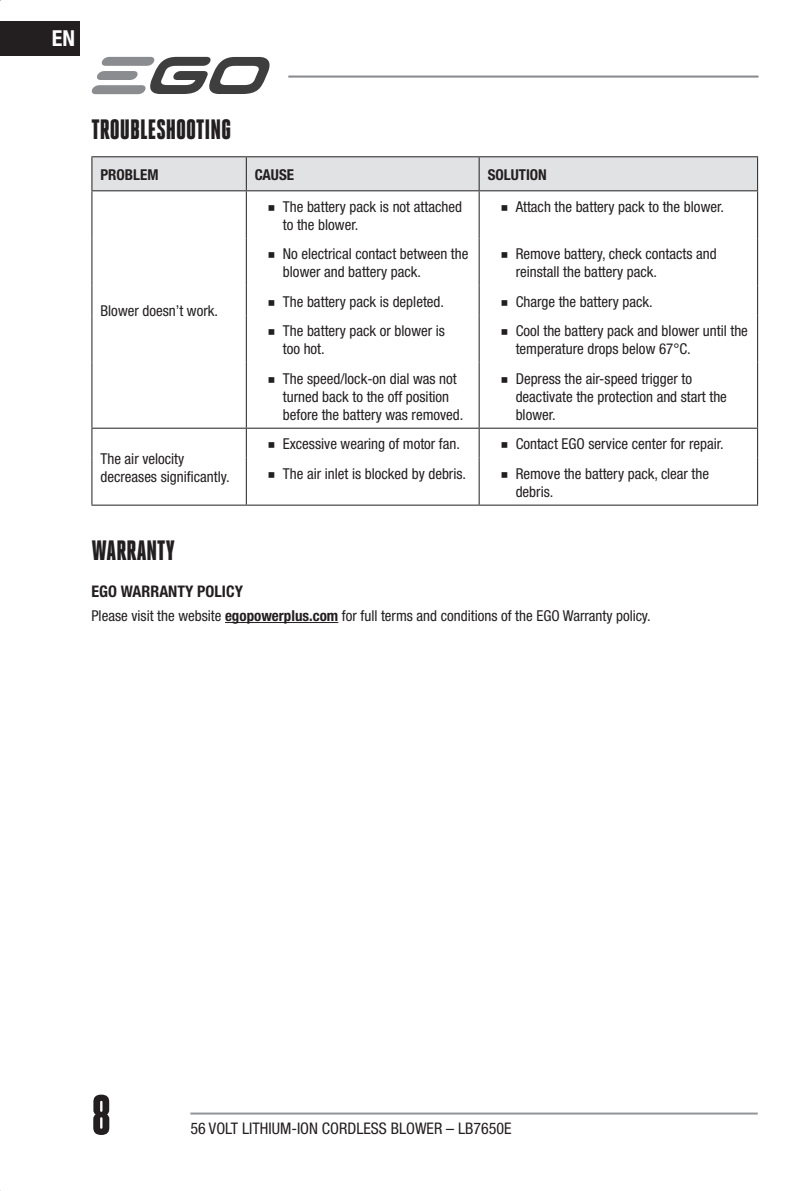
<style>
.page{position:relative;width:809px;height:1191px;background:#fff}
.page>*{position:absolute;margin:0;border:0;box-sizing:border-box;transform-origin:0 0}
.t1{font:900 56px "Heroic Condensed";color:#231f20}
.t2{font:900 28px "Heroic Condensed";color:#231f20}
.t3{font:700 condensed 22px "Helvetica Neue LT Std";color:#fff}
.t4{font:condensed 16px "Helvetica Neue LT Std";color:#231f20}
.t5{font:700 condensed 16px "Helvetica Neue LT Std";color:#231f20}
.t6{font:condensed 15px/18px "Helvetica Neue LT Std";color:#231f20}
.t7{font:700 condensed 15px "Helvetica Neue LT Std";color:#231f20}
.s1{font-weight:700}
</style>
<div class="page">
<hr style="left:190px;top:1112px;width:567px;height:2px;background:#939598">
<hr style="left:289px;top:75px;width:468px;height:3px;background:#8a8c8f">
<svg style="left:91px;top:57px;width:179px;height:37px"></svg>
<div style="left:0;top:21px;width:80px;height:34px;background:#231f20"></div>
<hr style="left:225px;top:622px;width:113px;height:1px;background:#231f20">
<div style="left:92px;top:157px;width:664px;height:33px;background:#e1e2e4"></div>
<hr style="left:91px;top:156px;width:155px;height:1px;background:#231f20">
<hr style="left:91px;top:157px;width:1px;height:33px;background:#231f20">
<hr style="left:246px;top:156px;width:233px;height:1px;background:#231f20">
<hr style="left:246px;top:157px;width:1px;height:33px;background:#231f20">
<hr style="left:479px;top:156px;width:278px;height:1px;background:#231f20">
<hr style="left:478px;top:157px;width:1px;height:33px;background:#231f20">
<hr style="left:756px;top:157px;width:1px;height:33px;background:#231f20">
<hr style="left:91px;top:190px;width:155px;height:1px;background:#231f20">
<hr style="left:91px;top:191px;width:1px;height:47px;background:#231f20">
<hr style="left:246px;top:190px;width:233px;height:1px;background:#231f20">
<hr style="left:479px;top:190px;width:278px;height:1px;background:#231f20">
<hr style="left:91px;top:238px;width:1px;height:48px;background:#231f20">
<svg style="left:91px;top:286px;width:1px;height:29px"></svg>
<hr style="left:91px;top:315px;width:1px;height:48px;background:#231f20">
<hr style="left:91px;top:363px;width:1px;height:65px;background:#231f20">
<hr style="left:91px;top:428px;width:155px;height:1px;background:#231f20">
<svg style="left:91px;top:429px;width:1px;height:29px"></svg>
<hr style="left:91px;top:458px;width:1px;height:46px;background:#231f20">
<hr style="left:91px;top:504px;width:155px;height:1px;background:#231f20">
<hr style="left:246px;top:191px;width:1px;height:47px;background:#231f20">
<hr style="left:478px;top:191px;width:1px;height:47px;background:#231f20">
<hr style="left:756px;top:191px;width:1px;height:47px;background:#231f20">
<hr style="left:246px;top:238px;width:1px;height:48px;background:#231f20">
<hr style="left:478px;top:238px;width:1px;height:48px;background:#231f20">
<hr style="left:756px;top:238px;width:1px;height:48px;background:#231f20">
<svg style="left:246px;top:286px;width:1px;height:29px"></svg>
<svg style="left:478px;top:286px;width:1px;height:29px"></svg>
<hr style="left:246px;top:315px;width:1px;height:48px;background:#231f20">
<hr style="left:478px;top:315px;width:1px;height:48px;background:#231f20">
<hr style="left:756px;top:315px;width:1px;height:48px;background:#231f20">
<hr style="left:246px;top:363px;width:1px;height:65px;background:#231f20">
<hr style="left:478px;top:363px;width:1px;height:65px;background:#231f20">
<hr style="left:756px;top:363px;width:1px;height:65px;background:#231f20">
<hr style="left:246px;top:428px;width:233px;height:1px;background:#231f20">
<svg style="left:246px;top:429px;width:1px;height:29px"></svg>
<hr style="left:479px;top:428px;width:278px;height:1px;background:#231f20">
<svg style="left:478px;top:429px;width:1px;height:29px"></svg>
<hr style="left:246px;top:458px;width:1px;height:46px;background:#231f20">
<hr style="left:478px;top:458px;width:1px;height:46px;background:#231f20">
<hr style="left:756px;top:458px;width:1px;height:46px;background:#231f20">
<hr style="left:246px;top:504px;width:233px;height:1px;background:#231f20">
<hr style="left:479px;top:504px;width:278px;height:1px;background:#231f20">
<h3 class="t3" style="left:52px;top:25px;width:25px">EN</h3>
<h2 class="t2" style="left:91px;top:114px;width:141px">TROUBLESHOOTING</h2>
<p class="t7" style="left:100px;top:166px;width:60px">PROBLEM</p>
<p class="t7" style="left:255px;top:166px;width:41px">CAUSE</p>
<p class="t7" style="left:487px;top:166px;width:61px">SOLUTION</p>
<p class="t6" style="left:100px;top:301px;width:119px">Blower doesn’t work.</p>
<p class="t6" style="left:100px;top:449px;width:131px">The air velocity decreases significantly.</p>
<p class="t6" style="left:283px;top:197px;width:181px;text-indent:-17px">◾ The battery pack is not attached to the blower.</p>
<p class="t6" style="left:499px;top:197px;width:226px">◾ Attach the battery pack to the blower.</p>
<p class="t6" style="left:283px;top:245px;width:187px;text-indent:-17px">◾ No electrical contact between the blower and battery pack.</p>
<p class="t6" style="left:515px;top:245px;width:202px;text-indent:-17px">◾ Remove battery, check contacts and reinstall the battery pack.</p>
<p class="t6" style="left:266px;top:292px;width:179px">◾ The battery pack is depleted.</p>
<p class="t6" style="left:499px;top:292px;width:155px">◾ Charge the battery pack.</p>
<p class="t6" style="left:283px;top:322px;width:164px;text-indent:-17px">◾ The battery pack or blower is too hot.</p>
<p class="t6" style="left:515px;top:322px;width:234px;text-indent:-17px">◾ Cool the battery pack and blower until the temperature drops below 67°C.</p>
<p class="t6" style="left:283px;top:369px;width:182px;text-indent:-17px">◾ The speed/lock-on dial was not turned back to the off position before the battery was removed.</p>
<p class="t6" style="left:515px;top:369px;width:213px;text-indent:-17px">◾ Depress the air-speed trigger to deactivate the protection and start the blower.</p>
<p class="t6" style="left:266px;top:435px;width:195px">◾ Excessive wearing of motor fan.</p>
<p class="t6" style="left:499px;top:435px;width:226px">◾ Contact EGO service center for repair.</p>
<p class="t6" style="left:266px;top:464px;width:201px">◾ The air inlet is blocked by debris.</p>
<p class="t6" style="left:515px;top:464px;width:195px;text-indent:-17px">◾ Remove the battery pack, clear the debris.</p>
<h2 class="t2" style="left:91px;top:535px;width:85px">WARRANTY</h2>
<p class="t5" style="left:91px;top:582px;width:153px">EGO WARRANTY POLICY</p>
<p class="t6" style="left:91px;top:606px;width:560px">Please visit the website <span class="s1">egopowerplus.com</span> for full terms and conditions of the EGO Warranty policy.</p>
<h1 class="t1" style="left:91px;top:1084px;width:22px">8</h1>
<p class="t4" style="left:190px;top:1119px;width:323px">56 VOLT LITHIUM-ION CORDLESS BLOWER – LB7650E</p>
</div>
